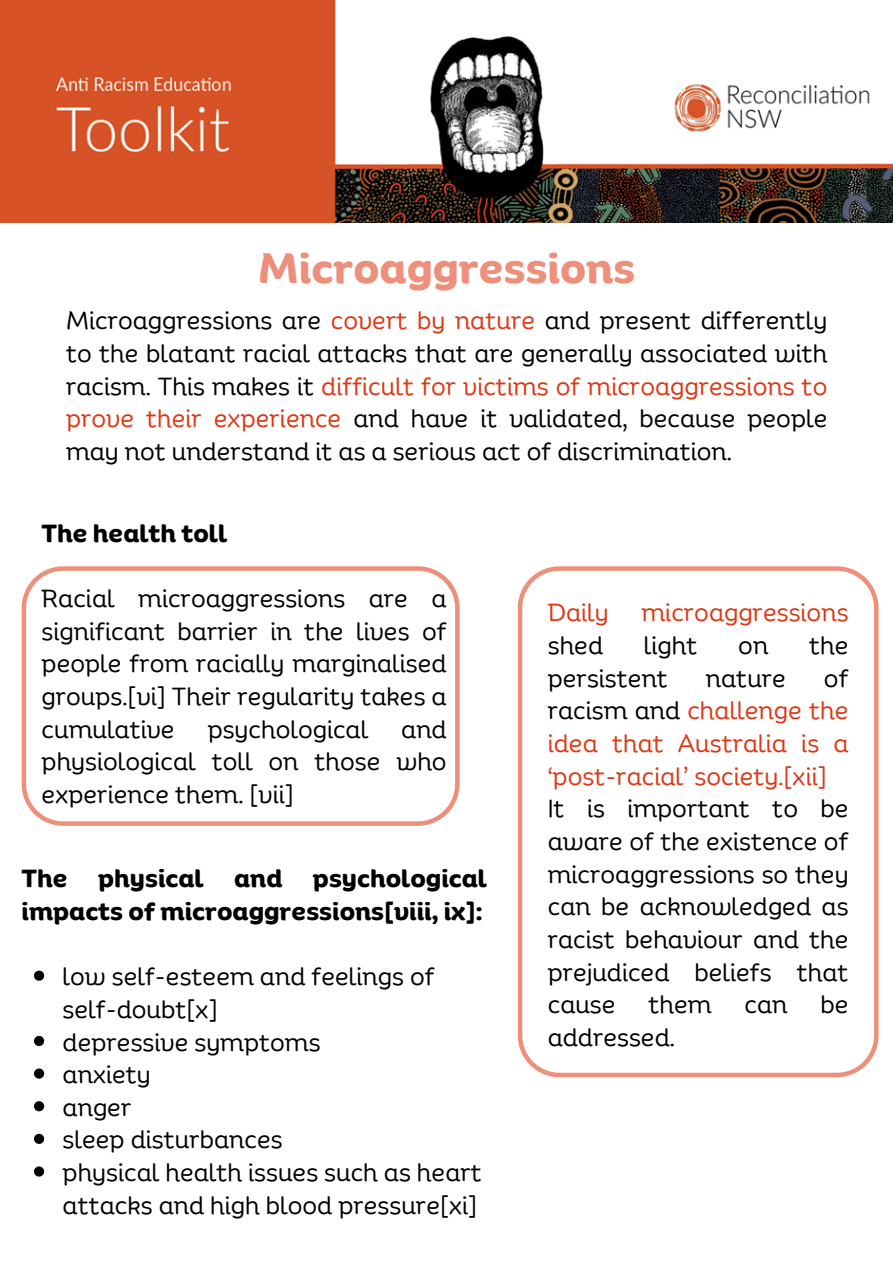
<style>
.page{position:relative;width:893px;height:1264px;background:#fff}
.page>*{position:absolute;margin:0;border:0;box-sizing:border-box;transform-origin:0 0}
.t1{font:700 40.65px "Binate Display";color:#ed8f7a}
.t2{font:24.15px/32.7px "Binate Display";color:#000;text-align:justify}
.t3{font:24.15px/32.7px "Binate Display";color:#de3815;text-align:justify}
.t4{font:700 24.15px/32.7px "Binate Display";color:#000;text-align:right}
.s1{color:#de3815}
.s2{color:#000}
</style>
<div class="page">
<img style="left:0;top:0;width:892px;height:223px">
<svg style="left:34px;top:970px;width:10px;height:10px"></svg>
<svg style="left:34px;top:1035px;width:10px;height:11px"></svg>
<svg style="left:34px;top:1068px;width:10px;height:10px"></svg>
<svg style="left:34px;top:1101px;width:10px;height:10px"></svg>
<svg style="left:34px;top:1133px;width:10px;height:10px"></svg>
<svg style="left:34px;top:1166px;width:10px;height:10px"></svg>
<svg style="left:22px;top:566px;width:437px;height:259px"></svg>
<svg style="left:518px;top:566px;width:360px;height:511px"></svg>
<p class="t1" style="left:258px;top:230px;width:378px">Microaggressions</p>
<p class="t2" style="left:66px;top:301px;width:762px">Microaggressions are <span class="s1">covert by nature</span> and present differently to the blatant racial attacks that are generally associated with racism. This makes it <span class="s1">difficult for victims of microaggressions to prove their experience</span> and have it validated, because people may not understand it as a serious act of discrimination.</p>
<p class="t4" style="left:42px;top:513px;width:187px">The health toll</p>
<p class="t2" style="left:42px;top:579px;width:406px">Racial microaggressions are a significant barrier in the lives of people from racially marginalised groups.[vi] Their regularity takes a cumulative</p>
<p class="t2" style="left:208px;top:709px;width:162px">psychological</p>
<p class="t2" style="left:42px;top:709px;width:406px;text-indent:359px">and physiological toll on those who experience them. [vii]</p>
<p class="t4" style="left:22px;top:859px;width:48px">The</p>
<p class="t4" style="left:98px;top:859px;width:107px">physical</p>
<p class="t4" style="left:234px;top:859px;width:50px">and</p>
<p class="t4" style="left:22px;top:859px;width:466px">psychological<br>impacts of microaggressions[viii, ix]:</p>
<p class="t2" style="left:63px;top:957px;width:373px">low self-esteem and feelings of self-doubt[x]</p>
<p class="t2" style="left:63px;top:1022px;width:259px">depressive symptoms</p>
<p class="t2" style="left:63px;top:1054px;width:90px">anxiety</p>
<p class="t2" style="left:63px;top:1087px;width:70px">anger</p>
<p class="t2" style="left:63px;top:1120px;width:222px">sleep disturbances</p>
<p class="t2" style="left:63px;top:1152px;width:421px">physical health issues such as heart attacks and high blood pressure[xi]</p>
<p class="t3" style="left:547px;top:593px;width:62px">Daily</p>
<p class="t3" style="left:641px;top:593px;width:208px">microaggressions</p>
<p class="t2" style="left:547px;top:626px;width:57px">shed</p>
<p class="t2" style="left:644px;top:626px;width:55px">light</p>
<p class="t2" style="left:738px;top:626px;width:32px">on</p>
<p class="t2" style="left:809px;top:626px;width:41px">the</p>
<p class="t2" style="left:547px;top:658px;width:122px">persistent</p>
<p class="t2" style="left:705px;top:658px;width:82px">nature</p>
<p class="t3" style="left:547px;top:658px;width:302px;text-indent:276px"><span class="s2">of racism and</span> challenge the idea that Australia is a ‘post-racial’ society.[xii]</p>
<p class="t2" style="left:547px;top:789px;width:302px">It is important to be aware of the existence of microaggressions so they can be acknowledged as racist behaviour and the prejudiced beliefs that cause</p>
<p class="t2" style="left:648px;top:984px;width:65px">them</p>
<p class="t2" style="left:744px;top:984px;width:44px">can</p>
<p class="t2" style="left:820px;top:984px;width:30px">be</p>
<p class="t2" style="left:547px;top:1017px;width:129px">addressed.</p>
</div>
